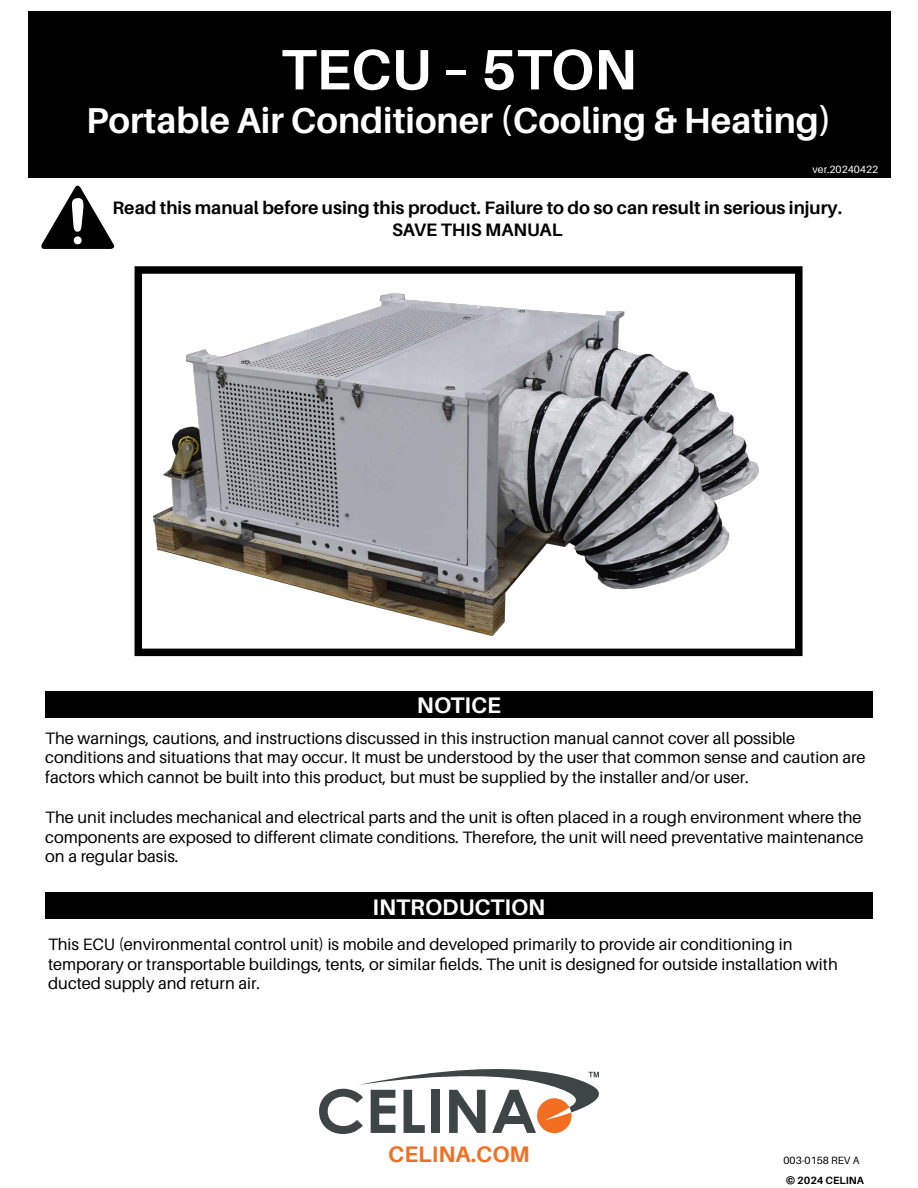
<style>
.page{position:relative;width:918px;height:1188px;background:#fff}
.page>*{position:absolute;margin:0;border:0;box-sizing:border-box;transform-origin:0 0}
.t1{font:700 57px "Aileron";color:#fff}
.t2{font:700 36px "Aileron";color:#fff}
.t3{font:700 22.5px "Aileron";color:#fff}
.t4{font:700 22.5px "Aileron";color:#f36e21}
.t5{font:700 18px/21.6px "Aileron";color:#000;text-align:center}
.t6{font:16.5px/19.8px "Aileron";color:#000}
.t7{font:10.5px "Aileron";color:#fff}
.t8{font:10.5px "Aileron";color:#000}
.t9{font:700 10.5px "Aileron";color:#000}
</style>
<div class="page">
<div style="left:45px;top:691px;width:828px;height:27px;background:#000"></div>
<div style="left:28px;top:12px;width:862px;height:166px;background:#000"></div>
<svg style="left:41px;top:185px;width:74px;height:64px"></svg>
<img style="left:153px;top:294px;width:605px;height:342px">
<div style="left:135px;top:266px;width:668px;height:390px;border:8px solid #000"></div>
<svg style="left:319px;top:1069px;width:280px;height:65px"></svg>
<div style="left:45px;top:892px;width:828px;height:27px;background:#000"></div>
<h1 class="t1" style="left:281px;top:38px;width:357px">TECU – 5TON</h1>
<h2 class="t2" style="left:86px;top:100px;width:747px">Portable Air Conditioner (Cooling &amp; Heating)</h2>
<p class="t7" style="left:813px;top:163px;width:67px">ver.20240422</p>
<p class="t5" style="left:113px;top:197px;width:731px">Read this manual before using this product. Failure to do so can result in serious injury.<br>SAVE THIS MANUAL</p>
<h3 class="t3" style="left:417px;top:693px;width:86px">NOTICE</h3>
<p class="t6" style="left:45px;top:728px;width:822px">The warnings, cautions, and instructions discussed in this instruction manual cannot cover all possible conditions and situations that may occur. It must be understood by the user that common sense and caution are factors which cannot be built into this product, but must be supplied by the installer and/or user.</p>
<p class="t6" style="left:45px;top:807px;width:820px;text-align:justify">The unit includes mechanical and electrical parts and the unit is often placed in a rough environment where the components are exposed to different climate conditions. Therefore, the unit will need preventative maintenance on a regular basis.</p>
<h3 class="t3" style="left:373px;top:894px;width:174px">INTRODUCTION</h3>
<p class="t6" style="left:48px;top:934px;width:791px">This ECU (environmental control unit) is mobile and developed primarily to provide air conditioning in temporary or transportable buildings, tents, or similar fields. The unit is designed for outside installation with ducted supply and return air.</p>
<h3 class="t4" style="left:388px;top:1141px;width:143px">CELINA.COM</h3>
<p class="t8" style="left:783px;top:1154px;width:77px">003-0158 REV A</p>
<p class="t9" style="left:786px;top:1175px;width:79px">© 2024 CELINA</p>
</div>
